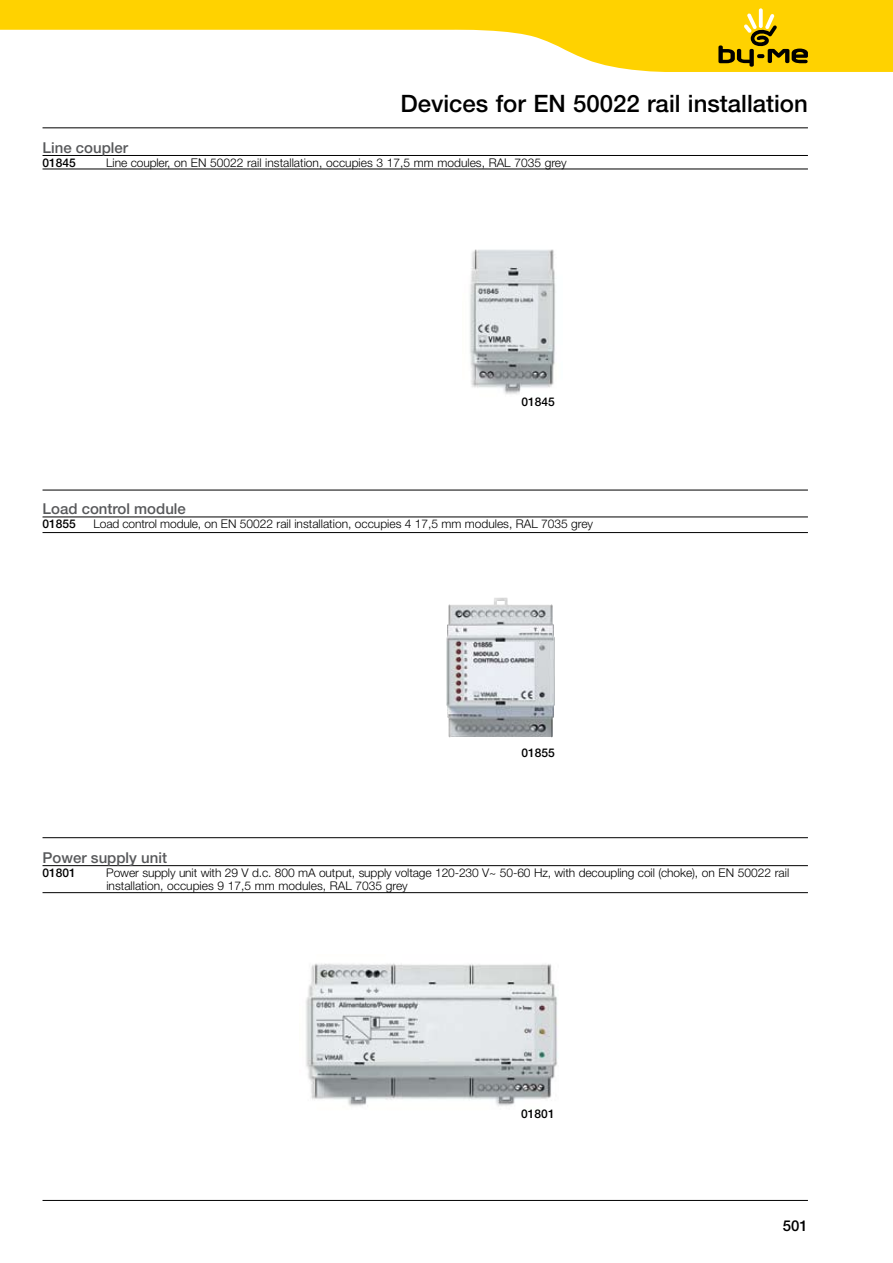
<style>
.page{position:relative;width:893px;height:1263px;background:#fff}
.page>*{position:absolute;margin:0;border:0;box-sizing:border-box;transform-origin:0 0}
.t1{font:500 24px "Helvetica Neue LT Std";color:#000}
.t2{font:500 15px "Helvetica Neue LT Std";color:#58595b}
.t3{font:500 15px "Helvetica Neue LT Std";color:#000}
.t4{font:300 12px/13.5px "Helvetica Neue LT Std";color:#000}
.t5{font:500 12px "Helvetica Neue LT Std";color:#000}
</style>
<div class="page">
<svg style="left:0;top:0;width:893px;height:72px;fill:#ffd200"></svg>
<hr style="left:43px;top:127px;width:765px;height:1px;background:#000">
<hr style="left:43px;top:1200px;width:765px;height:1px;background:#000">
<svg style="left:759px;top:8px;width:4px;height:20px"></svg>
<svg style="left:718px;top:13px;width:90px;height:54px;background:#cdaa0a"></svg>
<img style="left:306px;top:963px;width:252px;height:143px">
<img style="left:446px;top:597px;width:109px;height:140px">
<hr style="left:43px;top:155px;width:765px;height:1px;background:#000">
<hr style="left:43px;top:169px;width:765px;height:1px;background:#000">
<img style="left:470px;top:249px;width:86px;height:145px">
<hr style="left:43px;top:517px;width:765px;height:1px;background:#000">
<hr style="left:43px;top:532px;width:765px;height:1px;background:#000">
<hr style="left:43px;top:865px;width:765px;height:1px;background:#000">
<hr style="left:43px;top:892px;width:765px;height:1px;background:#000">
<hr style="left:43px;top:490px;width:765px;height:1px;background:#000">
<hr style="left:43px;top:837px;width:765px;height:1px;background:#000">
<h1 class="t1" style="left:400px;top:89px;width:409px">Devices for EN 50022 rail installation</h1>
<p class="t2" style="left:43px;top:138px;width:87px">Line coupler</p>
<p class="t5" style="left:43px;top:155px;width:35px">01845</p>
<p class="t4" style="left:106px;top:155px;width:462px">Line coupler, on EN 50022 rail installation, occupies 3 17,5 mm modules, RAL 7035 grey</p>
<p class="t5" style="left:521px;top:394px;width:35px">01845</p>
<p class="t2" style="left:43px;top:500px;width:145px">Load control module</p>
<p class="t5" style="left:43px;top:517px;width:35px">01855</p>
<p class="t4" style="left:94px;top:517px;width:501px">Load control module, on EN 50022 rail installation, occupies 4 17,5 mm modules, RAL 7035 grey</p>
<p class="t5" style="left:521px;top:745px;width:35px">01855</p>
<p class="t2" style="left:43px;top:848px;width:126px">Power supply unit</p>
<p class="t5" style="left:43px;top:865px;width:35px">01801</p>
<p class="t4" style="left:106px;top:865px;width:684px">Power supply unit with 29 V d.c. 800 mA output, supply voltage 120-230 V~ 50-60 Hz, with decoupling coil (choke), on EN 50022 rail installation, occupies 9 17,5 mm modules, RAL 7035 grey</p>
<p class="t5" style="left:521px;top:1107px;width:35px">01801</p>
<p class="t3" style="left:783px;top:1217px;width:27px">501</p>
</div>
